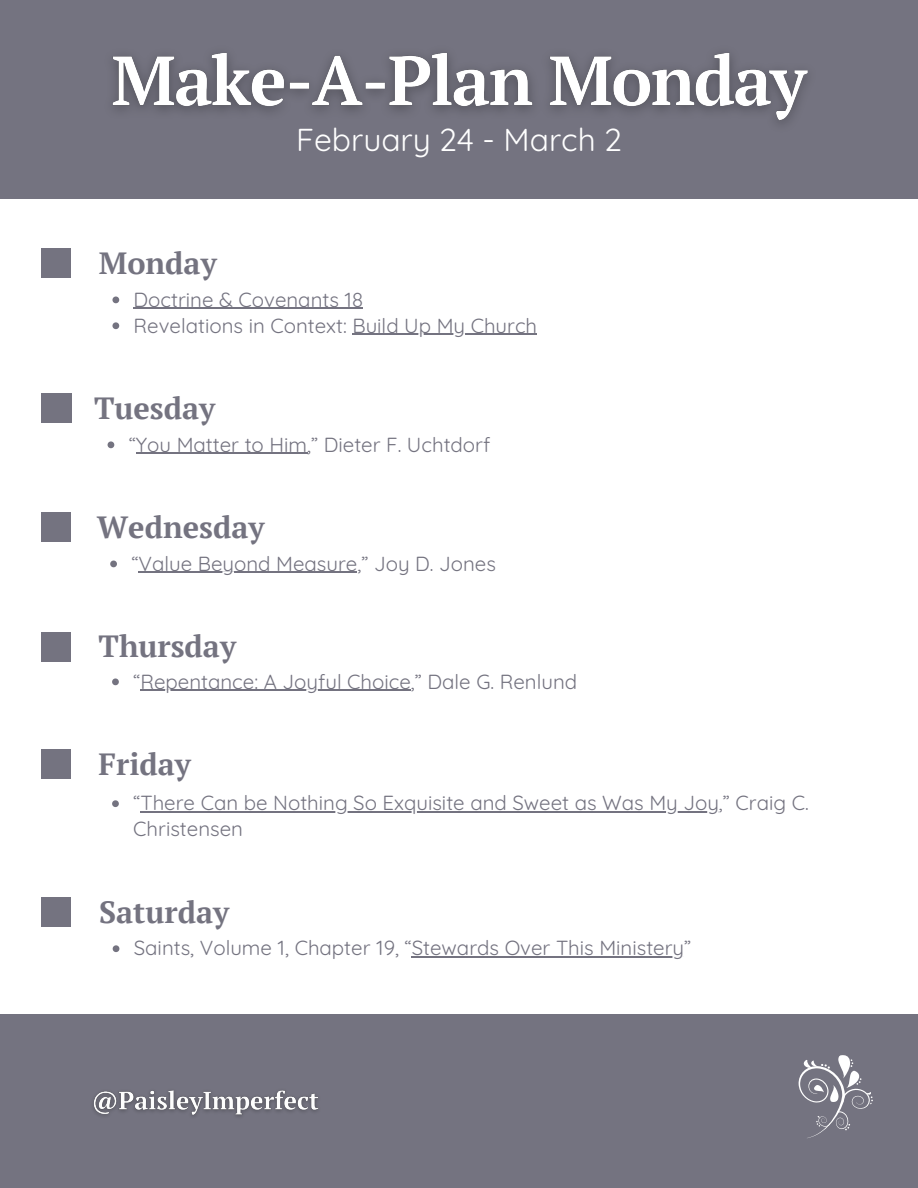
<style>
.page{position:relative;width:918px;height:1188px;background:#fff}
.page>*{position:absolute;margin:0;border:0;box-sizing:border-box;transform-origin:0 0}
.t1{font:31.8px "Quicksand";color:#fff}
.t2{font:700 30.6px "PT Serif";color:#747380}
.t3{font:20.4px "Quicksand";color:#747380}
</style>
<div class="page">
<div style="left:0;top:1014px;width:918px;height:174px;background:#747380"></div>
<svg style="left:798px;top:1055px;width:75px;height:84px"></svg>
<div style="left:41px;top:249px;width:30px;height:29px;background:#747380"></div>
<svg style="left:112px;top:297px;width:7px;height:6px"></svg>
<hr style="left:134px;top:308px;width:229px;height:1px;background:#747380">
<svg style="left:112px;top:322px;width:7px;height:7px"></svg>
<hr style="left:352px;top:334px;width:185px;height:1px;background:#747380">
<div style="left:41px;top:632px;width:30px;height:29px;background:#747380"></div>
<svg style="left:112px;top:678px;width:7px;height:7px"></svg>
<hr style="left:140px;top:690px;width:271px;height:1px;background:#747380">
<div style="left:41px;top:394px;width:30px;height:29px;background:#747380"></div>
<svg style="left:108px;top:441px;width:6px;height:7px"></svg>
<hr style="left:136px;top:453px;width:171px;height:1px;background:#747380">
<div style="left:41px;top:750px;width:30px;height:29px;background:#747380"></div>
<svg style="left:112px;top:800px;width:7px;height:7px"></svg>
<hr style="left:140px;top:812px;width:579px;height:1px;background:#747380">
<div style="left:41px;top:513px;width:30px;height:29px;background:#747380"></div>
<svg style="left:110px;top:561px;width:7px;height:6px"></svg>
<hr style="left:139px;top:572px;width:218px;height:1px;background:#747380">
<div style="left:41px;top:897px;width:30px;height:30px;background:#747380"></div>
<svg style="left:113px;top:945px;width:6px;height:7px"></svg>
<hr style="left:412px;top:957px;width:272px;height:1px;background:#747380">
<div style="left:0;top:0;width:917px;height:199px;background:#747380"></div>
<img style="left:93px;top:1090px;width:225px;height:27px">
<img style="left:112px;top:53px;width:696px;height:71px">
<p class="t1" style="left:296px;top:119px;width:327px">February 24 - March 2</p>
<h3 class="t2" style="left:99px;top:242px;width:119px">Monday</h3>
<h2 class="t3" style="left:134px;top:286px;width:231px">Doctrine &amp; Covenants 18</h2>
<p class="t3" style="left:134px;top:312px;width:405px">Revelations in Context: Build Up My Church</p>
<p class="t2" style="left:94px;top:387px;width:123px">Tuesday</p>
<h2 class="t3" style="left:129px;top:431px;width:363px">“You Matter to Him,” Dieter F. Uchtdorf</h2>
<h2 class="t2" style="left:97px;top:506px;width:169px">Wednesday</h2>
<p class="t3" style="left:131px;top:550px;width:366px">“Value Beyond Measure,” Joy D. Jones</p>
<h2 class="t2" style="left:99px;top:625px;width:139px">Thursday</h2>
<p class="t3" style="left:133px;top:668px;width:445px">“Repentance: A Joyful Choice,” Dale G. Renlund</p>
<p class="t2" style="left:99px;top:743px;width:94px">Friday</p>
<h2 class="t3" style="left:133px;top:790px;width:677px">“There Can be Nothing So Exquisite and Sweet as Was My Joy,” Craig C.</h2>
<p class="t3" style="left:133px;top:816px;width:111px">Christensen</p>
<p class="t2" style="left:99px;top:891px;width:132px">Saturday</p>
<p class="t3" style="left:134px;top:935px;width:559px">Saints, Volume 1, Chapter 19, “Stewards Over This Ministery”</p>
</div>
